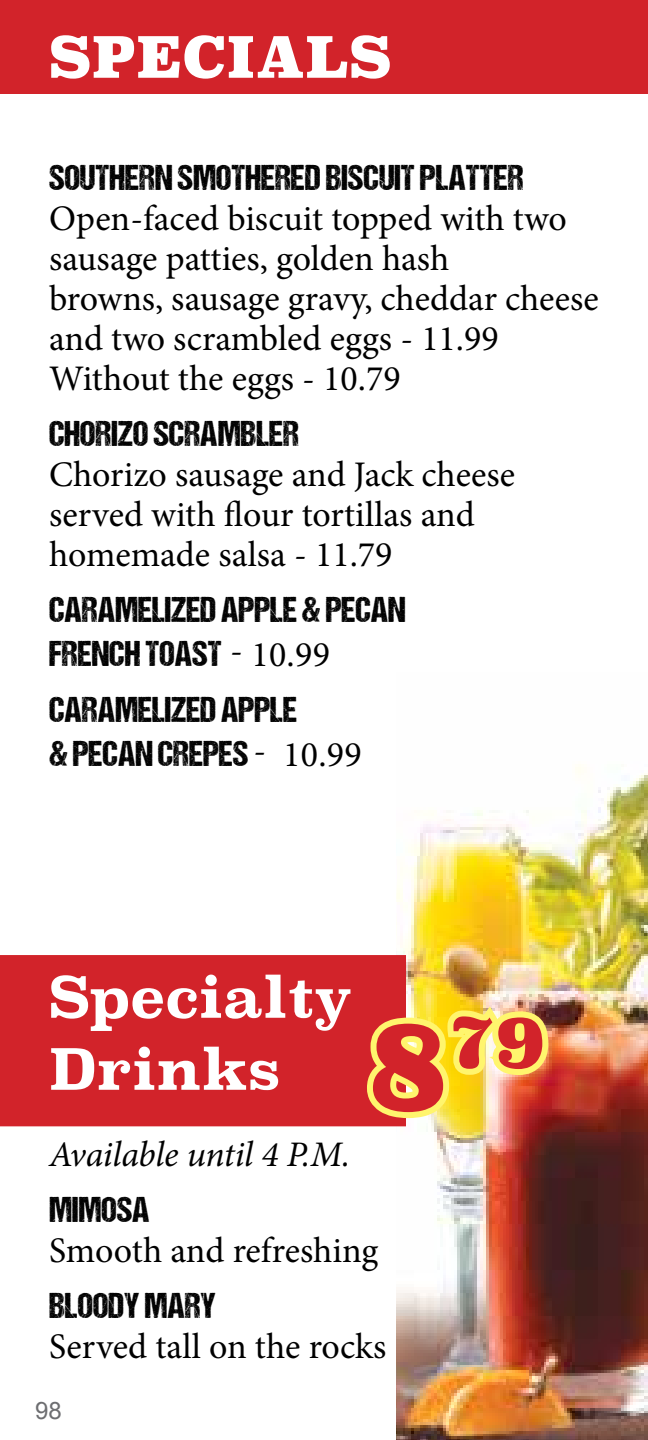
<style>
.page{position:relative;width:648px;height:1440px;background:#fff}
.page>*{position:absolute;margin:0;border:0;box-sizing:border-box;transform-origin:0 0}
.t1{font:900 74px "Superclarendon";color:#d2232a}
.t2{font:700 56px/72px "Superclarendon";color:#fff}
.t3{font:900 56px "Superclarendon";color:#fff}
.t4{font:36px/40px "Minion Pro";color:#000}
.t5{font:36px/44px "DCC Ash";color:#000}
.t6{font:italic 36px "Minion Pro";letter-spacing:-.01em;color:#000}
.t7{font:24px "Arial";color:#6d6e71}
.s1{font-family:"Minion Pro"}
.s2{font-size:126.8px}
</style>
<div class="page">
<img style="left:396px;top:767px;width:252px;height:673px">
<div style="left:0;top:0;width:648px;height:93px;background:#d2232a"></div>
<div style="left:0;top:955px;width:359px;height:171px;background:#d2232a"></div>
<img style="left:359px;top:925px;width:289px;height:201px">
<h2 class="t3" style="left:49px;top:19px;width:344px">SPECIALS</h2>
<p class="t5" style="left:49px;top:155px;width:476px">SOUTHERN SMOTHERED BISCUIT PLATTER</p>
<p class="t4" style="left:49px;top:198px;width:551px">Open-faced biscuit topped with two sausage patties, golden hash<br>browns, sausage gravy, cheddar cheese and two scrambled eggs - 11.99<br>Without the eggs - 10.79</p>
<p class="t5" style="left:49px;top:411px;width:251px">CHORIZO SCRAMBLER</p>
<p class="t4" style="left:49px;top:454px;width:468px">Chorizo sausage and Jack cheese served with flour tortillas and homemade salsa - 11.79</p>
<p class="t5" style="left:49px;top:587px;width:358px">CARAMELIZED APPLE &amp; PECAN<br>FRENCH TOAST <span class="s1">- 10.99</span></p>
<p class="t5" style="left:49px;top:687px;width:314px">CARAMELIZED APPLE<br>&amp; PECAN CREPES <span class="s1">- 10.99</span></p>
<h2 class="t2" style="left:49px;top:964px;width:305px">Specialty<br>Drinks</h2>
<h1 class="t1" style="left:366px;top:991px;width:182px"><span class="s2">8</span>79</h1>
<p class="t6" style="left:49px;top:1130px;width:303px">Available until 4 P.M.</p>
<p class="t5" style="left:49px;top:1187px;width:102px">MIMOSA</p>
<p class="t4" style="left:49px;top:1230px;width:331px">Smooth and refreshing</p>
<p class="t5" style="left:49px;top:1283px;width:168px">BLOODY MARY</p>
<p class="t4" style="left:49px;top:1326px;width:339px">Served tall on the rocks</p>
<p class="t7" style="left:35px;top:1395px;width:28px">98</p>
</div>
